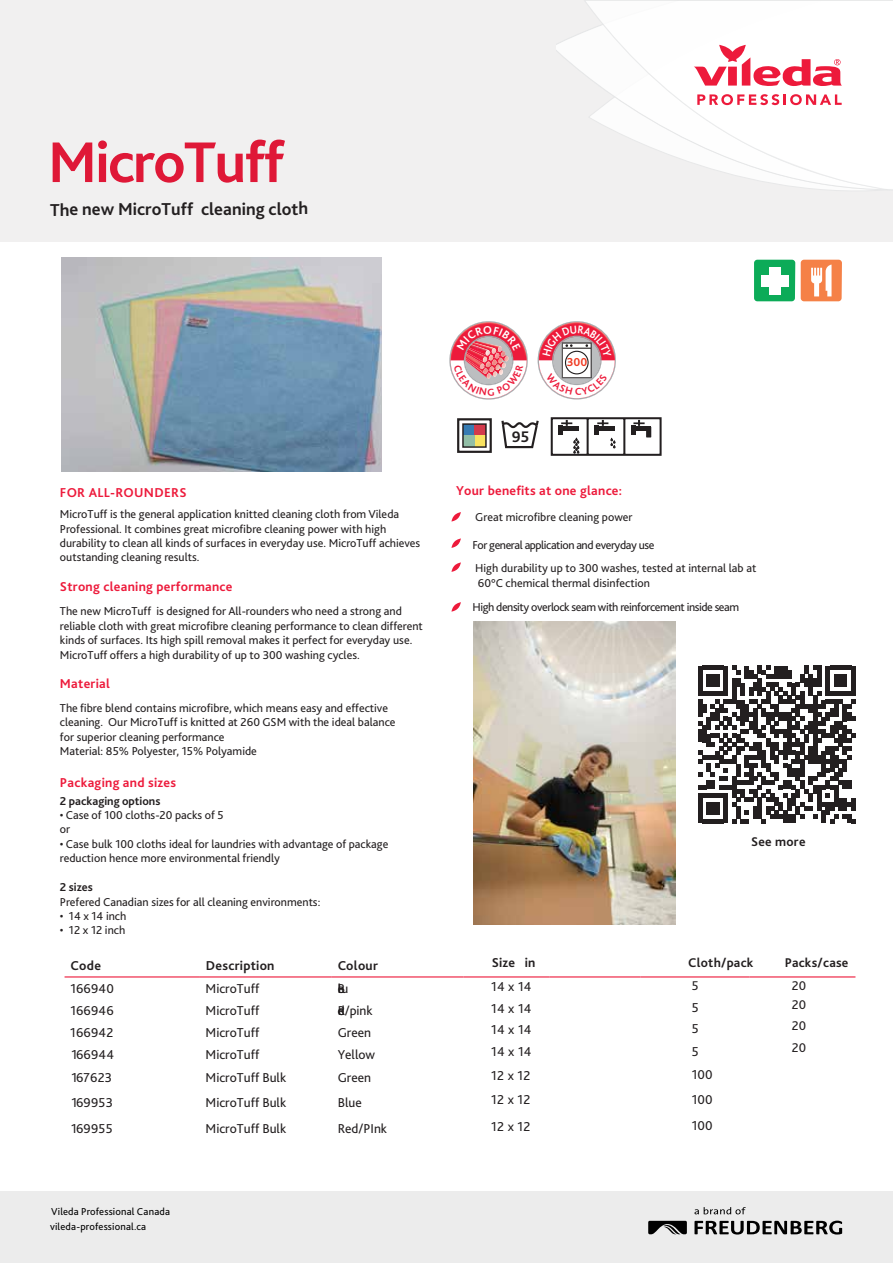
<style>
.page{position:relative;width:893px;height:1263px;background:#fff}
.page>*{position:absolute;margin:0;border:0;box-sizing:border-box;transform-origin:0 0}
.t1{font:700 60px "Bliss 2";letter-spacing:-.03em;color:#ed1a3b}
.t2{font:700 18px "Bliss 2";letter-spacing:-.005em;color:#231f20}
.t3{font:700 16.05px "Bliss 2";color:#231f20}
.t4{font:13.5px "Bliss 2";color:#231f20}
.t5{font:700 13.5px "Bliss 2";letter-spacing:.02em;color:#ed1a3b}
.t6{font:700 13.5px "Bliss 2";letter-spacing:.02em;color:#231f20}
.t7{font:700 13.2px "Bliss 2";letter-spacing:.02em;color:#231f20}
.t8{font:13.2px "Bliss 2";color:#231f20}
.t9{font:700 12.15px "Bliss 2";color:#ef3b23}
.t10{font:12px/14.4px "Bliss 2";color:#231f20}
.t11{font:12px "Bliss 2";letter-spacing:-.035em;color:#231f20}
.t12{font:700 12px "Bliss 2";color:#231f20}
.t13{font:10.5px/15.3px "Bliss 2";letter-spacing:.015em;color:#000}
</style>
<div class="page">
<hr style="left:65px;top:976px;width:135px;height:1px;background:#ed1a3b">
<hr style="left:200px;top:976px;width:132px;height:1px;background:#ed1a3b">
<hr style="left:332px;top:976px;width:132px;height:1px;background:#ed1a3b">
<hr style="left:464px;top:976px;width:85px;height:1px;background:#ed1a3b">
<hr style="left:549px;top:976px;width:92px;height:1px;background:#ed1a3b">
<hr style="left:641px;top:976px;width:108px;height:1px;background:#ed1a3b">
<hr style="left:749px;top:976px;width:106px;height:1px;background:#ed1a3b">
<div style="left:0;top:1191px;width:893px;height:72px;background:#ececec"></div>
<svg style="left:694px;top:1220px;width:148px;height:14px"></svg>
<svg style="left:648px;top:1221px;width:39px;height:13px"></svg>
<svg style="left:694px;top:1207px;width:52px;height:7px"></svg>
<div style="left:0;top:0;width:893px;height:241px;background:#f1f0f0"></div>
<svg style="left:557px;top:32px;width:27px;height:40px"></svg>
<svg style="left:584px;top:1px;width:309px;height:189px"></svg>
<svg style="left:697px;top:94px;width:145px;height:11px"></svg>
<svg style="left:694px;top:45px;width:148px;height:42px"></svg>
<div style="left:801px;top:260px;width:41px;height:41px;background:#f58147;border-radius:3px"></div>
<svg style="left:811px;top:265px;width:20px;height:31px"></svg>
<div style="left:754px;top:260px;width:41px;height:41px;background:#0cab58;border-radius:3px"></div>
<div style="left:769px;top:267px;width:11px;height:27px;background:#fff"></div>
<div style="left:761px;top:275px;width:27px;height:11px;background:#fff"></div>
<div style="left:463px;top:424px;width:11px;height:12px;background:#377cb3"></div>
<div style="left:474px;top:424px;width:12px;height:12px;background:#d33a4c"></div>
<div style="left:474px;top:436px;width:12px;height:11px;background:#f8e260"></div>
<div style="left:463px;top:436px;width:11px;height:11px;background:#91bea6"></div>
<div style="left:462px;top:423px;width:25px;height:25px;border:1px solid #231f20"></div>
<div style="left:457px;top:418px;width:35px;height:35px;border:2px solid #231f20"></div>
<svg style="left:501px;top:420px;width:38px;height:29px"></svg>
<svg style="left:550px;top:417px;width:112px;height:39px"></svg>
<svg style="left:451px;top:512px;width:10px;height:9px"></svg>
<svg style="left:451px;top:538px;width:10px;height:10px"></svg>
<svg style="left:451px;top:562px;width:10px;height:10px"></svg>
<svg style="left:451px;top:602px;width:10px;height:10px"></svg>
<img style="left:62px;top:258px;width:320px;height:214px">
<img style="left:473px;top:622px;width:203px;height:303px">
<svg style="left:698px;top:666px;width:157px;height:157px"></svg>
<svg style="left:449px;top:321px;width:79px;height:79px"></svg>
<svg style="left:538px;top:321px;width:78px;height:78px"></svg>
<h1 class="t1" style="left:48px;top:125px;width:238px">MicroTuff</h1>
<h2 class="t2" style="left:50px;top:198px;width:260px">The new MicroTuff cleaning cloth</h2>
<p class="t5" style="left:60px;top:484px;width:128px">FOR ALL-ROUNDERS</p>
<p class="t10" style="left:60px;top:507px;width:362px">MicroTuff is the general application knitted cleaning cloth from Vileda Professional. It combines great microfibre cleaning power with high durability to clean all kinds of surfaces in everyday use. MicroTuff achieves outstanding cleaning results.</p>
<p class="t5" style="left:60px;top:578px;width:174px">Strong cleaning performance</p>
<p class="t10" style="left:60px;top:604px;width:364px">The new MicroTuff is designed for All-rounders who need a strong and reliable cloth with great microfibre cleaning performance to clean different kinds of surfaces. Its high spill removal makes it perfect for everyday use.<br>MicroTuff offers a high durability of up to 300 washing cycles.</p>
<p class="t5" style="left:60px;top:675px;width:52px">Material</p>
<p class="t10" style="left:60px;top:701px;width:337px">The fibre blend contains microfibre, which means easy and effective cleaning. Our MicroTuff is knitted at 260 GSM with the ideal balance for superior cleaning performance<br>Material: 85% Polyester, 15% Polyamide</p>
<p class="t5" style="left:60px;top:774px;width:118px">Packaging and sizes</p>
<p class="t12" style="left:60px;top:793px;width:102px">2 packaging options</p>
<p class="t10" style="left:60px;top:808px;width:165px">• Case of 100 cloths-20 packs of 5 or</p>
<p class="t10" style="left:60px;top:837px;width:330px">• Case bulk 100 cloths ideal for laundries with advantage of package reduction hence more environmental friendly</p>
<p class="t12" style="left:60px;top:880px;width:34px">2 sizes</p>
<p class="t10" style="left:60px;top:894px;width:262px">Prefered Canadian sizes for all cleaning environments:</p>
<p class="t10" style="left:60px;top:909px;width:68px">• 14 x 14 inch</p>
<p class="t10" style="left:60px;top:923px;width:67px">• 12 x 12 inch</p>
<h3 class="t3" style="left:512px;top:426px;width:19px">95</h3>
<p class="t9" style="left:567px;top:355px;width:22px">300</p>
<p class="t5" style="left:456px;top:482px;width:168px">Your benefits at one glance:</p>
<p class="t10" style="left:475px;top:509px;width:159px">Great microfibre cleaning power</p>
<p class="t10" style="left:472px;top:534px;width:285px;line-height:22.8px">For general application and everyday use<br>High durability up to 300 washes, tested at internal lab at</p>
<p class="t10" style="left:478px;top:575px;width:174px">60°C chemical thermal disinfection</p>
<p class="t11" style="left:472px;top:599px;width:268px">High density overlock seam with reinforcement inside seam</p>
<p class="t7" style="left:751px;top:833px;width:56px">See more</p>
<p class="t6" style="left:71px;top:957px;width:32px">Code</p>
<p class="t6" style="left:206px;top:957px;width:70px">Description</p>
<p class="t6" style="left:338px;top:957px;width:42px">Colour</p>
<p class="t6" style="left:492px;top:954px;width:45px">Size in</p>
<p class="t7" style="left:688px;top:955px;width:67px">Cloth/pack</p>
<p class="t7" style="left:785px;top:955px;width:65px">Packs/case</p>
<p class="t4" style="left:71px;top:980px;width:45px">166940</p>
<p class="t4" style="left:206px;top:980px;width:55px">MicroTuff</p>
<p class="t4" style="left:338px;top:980px;width:12px">Bleu</p>
<p class="t4" style="left:491px;top:978px;width:42px">14 x 14</p>
<p class="t8" style="left:692px;top:978px;width:8px">5</p>
<p class="t8" style="left:792px;top:978px;width:16px">20</p>
<p class="t4" style="left:71px;top:1003px;width:45px">166946</p>
<p class="t4" style="left:206px;top:1003px;width:55px">MicroTuff</p>
<p class="t4" style="left:338px;top:1003px;width:37px">Red/pink</p>
<p class="t4" style="left:491px;top:1000px;width:42px">14 x 14</p>
<p class="t4" style="left:692px;top:999px;width:8px">5</p>
<p class="t8" style="left:792px;top:996px;width:16px">20</p>
<p class="t4" style="left:70px;top:1024px;width:45px">166942</p>
<p class="t4" style="left:206px;top:1024px;width:55px">MicroTuff</p>
<p class="t4" style="left:491px;top:1021px;width:42px">14 x 14</p>
<p class="t4" style="left:692px;top:1020px;width:8px">5</p>
<p class="t8" style="left:792px;top:1017px;width:16px">20</p>
<p class="t4" style="left:338px;top:1024px;width:35px">Green</p>
<p class="t4" style="left:71px;top:1046px;width:44px">166944</p>
<p class="t4" style="left:206px;top:1046px;width:55px">MicroTuff</p>
<p class="t4" style="left:491px;top:1043px;width:42px">14 x 14</p>
<p class="t4" style="left:692px;top:1043px;width:8px">5</p>
<p class="t8" style="left:792px;top:1039px;width:16px">20</p>
<p class="t4" style="left:338px;top:1046px;width:39px">Yellow</p>
<p class="t4" style="left:71px;top:1069px;width:42px">167623</p>
<p class="t4" style="left:206px;top:1069px;width:82px">MicroTuff Bulk</p>
<p class="t4" style="left:338px;top:1069px;width:35px">Green</p>
<p class="t4" style="left:491px;top:1067px;width:41px">12 x 12</p>
<p class="t4" style="left:692px;top:1066px;width:22px">100</p>
<p class="t4" style="left:72px;top:1094px;width:43px">169953</p>
<p class="t4" style="left:206px;top:1094px;width:82px">MicroTuff Bulk</p>
<p class="t4" style="left:338px;top:1094px;width:26px">Blue</p>
<p class="t4" style="left:491px;top:1091px;width:41px">12 x 12</p>
<p class="t4" style="left:692px;top:1091px;width:22px">100</p>
<p class="t4" style="left:71px;top:1120px;width:43px">169955</p>
<p class="t4" style="left:206px;top:1120px;width:82px">MicroTuff Bulk</p>
<p class="t4" style="left:338px;top:1120px;width:51px">Red/PInk</p>
<p class="t4" style="left:491px;top:1117px;width:41px">12 x 12</p>
<p class="t4" style="left:692px;top:1117px;width:22px">100</p>
<p class="t13" style="left:50px;top:1203px;width:122px">Vileda Professional Canada vileda-professional.ca</p>
</div>
